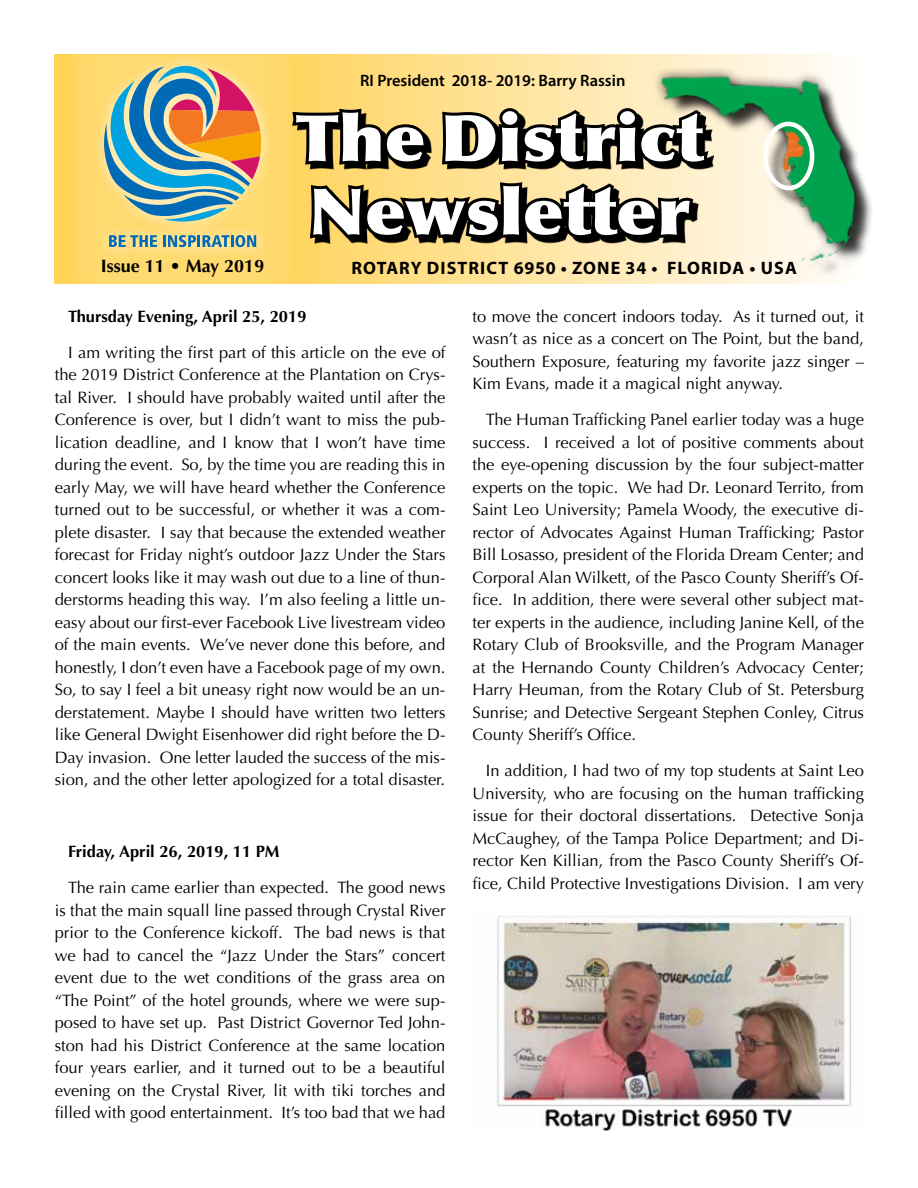
<style>
.page{position:relative;width:918px;height:1188px;background:#fff}
.page>*{position:absolute;margin:0;border:0;box-sizing:border-box;transform-origin:0 0}
.t1{font:900 64.5px/73.5px "Optima";color:#fff;scale:1.1 1}
.t2{font:700 18px "Myriad Pro";letter-spacing:.06em;color:#000}
.t3{font:700 18px "Optima";color:#000}
.t4{font:16.5px/22.5px "Optima";color:#000;text-align:justify}
.t5{font:700 16.5px "Optima";color:#000}
.t6{font:600 16.5px "Myriad Pro";color:#000}
</style>
<div class="page">
<svg style="left:54px;top:55px;width:779px;height:228px;background:#ffe294"></svg>
<div style="left:65px;top:45px;width:236px;height:248px;background:#fff;opacity:.75"></div>
<div style="left:74px;top:55px;width:217px;height:228px;background:#ffd96c"></div>
<div style="left:665px;top:79px;width:209px;height:199px;background:#000;opacity:.75"></div>
<div style="left:651px;top:65px;width:216px;height:206px;background:#000;opacity:.75"></div>
<img style="left:661px;top:74px;width:198px;height:191px">
<div style="left:763px;top:121px;width:52px;height:70px;border:4px solid #fff;border-radius:50%"></div>
<svg style="left:297px;top:113px;width:417px;height:131px;background:#fae09b"></svg>
<svg style="left:291px;top:105px;width:139px;height:63px;background:#574a27"></svg>
<svg style="left:439px;top:104px;width:274px;height:65px;background:#474031"></svg>
<svg style="left:306px;top:179px;width:391px;height:64px;background:#514831"></svg>
<div style="left:92px;top:53px;width:182px;height:206px;background:#fff;opacity:.75"></div>
<svg style="left:109px;top:235px;width:48px;height:12px"></svg>
<svg style="left:163px;top:235px;width:93px;height:12px"></svg>
<svg style="left:104px;top:66px;width:158px;height:156px;background:#9ca491"></svg>
<img style="left:496px;top:915px;width:356px;height:216px">
<p class="t6" style="left:360px;top:70px;width:267px">RI President 2018- 2019: Barry Rassin</p>
<h1 class="t1" style="left:296px;top:102px;width:372px">The District<br>Newsletter</h1>
<p class="t2" style="left:352px;top:256px;width:447px">ROTARY DISTRICT 6950 • ZONE 34 • FLORIDA • USA</p>
<p class="t3" style="left:101px;top:255px;width:165px">Issue 11 • May 2019</p>
<p class="t5" style="left:68px;top:306px;width:240px">Thursday Evening, April 25, 2019</p>
<p class="t4" style="left:55px;top:341px;width:392px;text-indent:13px">I am writing the first part of this article on the eve of the 2019 District Conference at the Plantation on Crys&shy;tal River. I should have probably waited until after the Conference is over, but I didn’t want to miss the pub&shy;lication deadline, and I know that I won’t have time during the event. So, by the time you are reading this in early May, we will have heard whether the Conference turned out to be successful, or whether it was a com&shy;plete disaster. I say that because the extended weather forecast for Friday night’s outdoor Jazz Under the Stars concert looks like it may wash out due to a line of thun&shy;derstorms heading this way. I’m also feeling a little un&shy;easy about our first-ever Facebook Live livestream video of the main events. We’ve never done this before, and honestly, I don’t even have a Facebook page of my own.<br>So, to say I feel a bit uneasy right now would be an un&shy;derstatement. Maybe I should have written two letters like General Dwight Eisenhower did right before the D-Day invasion. One letter lauded the success of the mis&shy;sion, and the other letter apologized for a total disaster.</p>
<p class="t4" style="left:472px;top:305px;width:393px">to move the concert indoors today. As it turned out, it wasn’t as nice as a concert on The Point, but the band, Southern Exposure, featuring my favorite jazz singer – Kim Evans, made it a magical night anyway.</p>
<p class="t4" style="left:472px;top:409px;width:393px;text-indent:13px">The Human Trafficking Panel earlier today was a huge success. I received a lot of positive comments about the eye-opening discussion by the four subject-matter experts on the topic. We had Dr. Leonard Territo, from Saint Leo University; Pamela Woody, the executive di&shy;rector of Advocates Against Human Trafficking; Pastor Bill Losasso, president of the Florida Dream Center; and Corporal Alan Wilkett, of the Pasco County Sheriff’s Of&shy;fice. In addition, there were several other subject mat&shy;ter experts in the audience, including Janine Kell, of the Rotary Club of Brooksville, and the Program Manager at the Hernando County Children’s Advocacy Center; Harry Heuman, from the Rotary Club of St. Petersburg Sunrise; and Detective Sergeant Stephen Conley, Citrus County Sheriff’s Office.</p>
<p class="t4" style="left:472px;top:760px;width:393px;text-indent:13px">In addition, I had two of my top students at Saint Leo University, who are focusing on the human trafficking issue for their doctoral dissertations. Detective Sonja McCaughey, of the Tampa Police Department; and Di&shy;rector Ken Killian, from the Pasco County Sheriff’s Of&shy;fice, Child Protective Investigations Division. I am very</p>
<p class="t5" style="left:68px;top:842px;width:213px">Friday, April 26, 2019, 11 PM</p>
<p class="t4" style="left:55px;top:877px;width:392px;text-indent:13px">The rain came earlier than expected. The good news is that the main squall line passed through Crystal River prior to the Conference kickoff. The bad news is that we had to cancel the “Jazz Under the Stars” concert event due to the wet conditions of the grass area on “The Point” of the hotel grounds, where we were sup&shy;posed to have set up. Past District Governor Ted John&shy;ston had his District Conference at the same location four years earlier, and it turned out to be a beautiful evening on the Crystal River, lit with tiki torches and filled with good entertainment. It’s too bad that we had</p>
</div>
